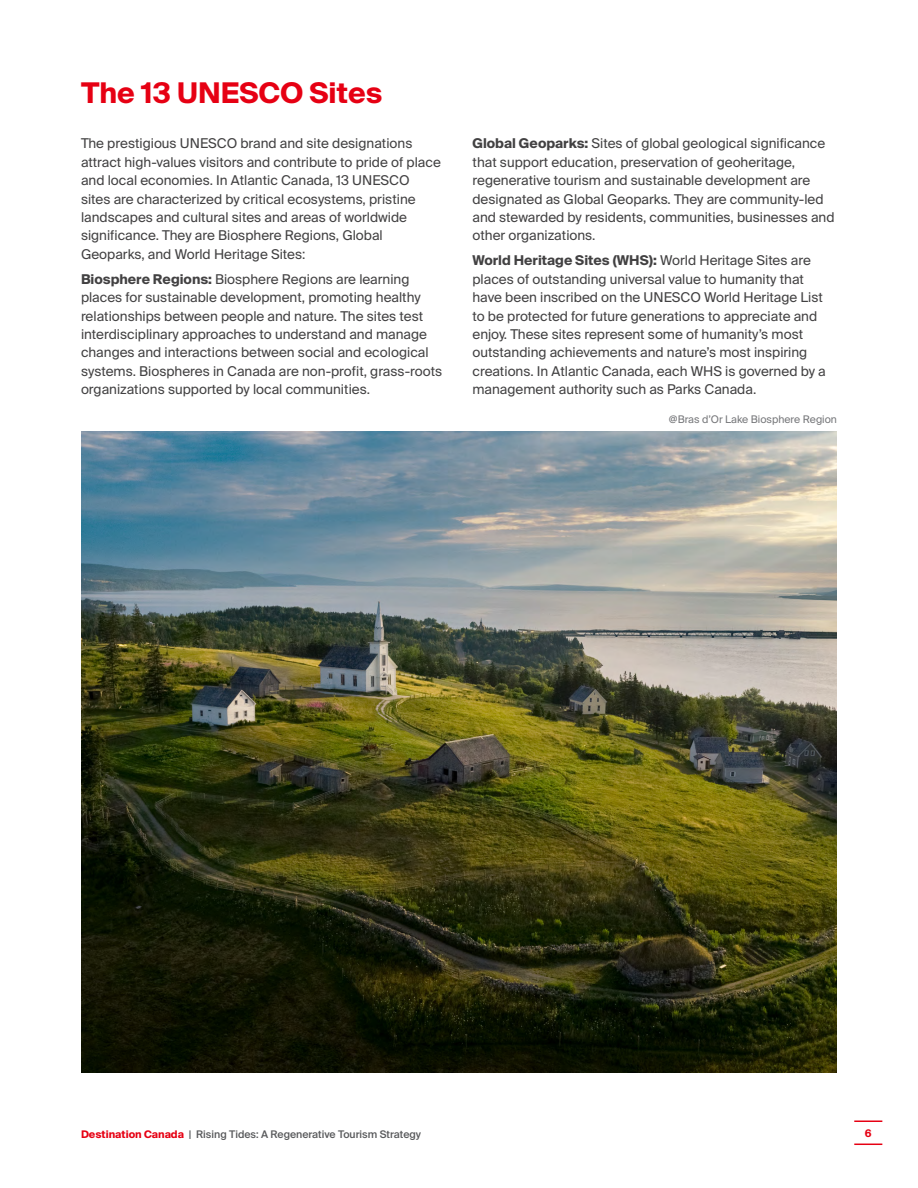
<style>
.page{position:relative;width:918px;height:1188px;background:#fff}
.page>*{position:absolute;margin:0;border:0;box-sizing:border-box;transform-origin:0 0}
.t1{font:700 28.5px "Suisse Intl";color:#e60013}
.t2{font:13.5px/18.3px "Suisse Intl";color:#424142}
.t3{font:500 10.5px "Suisse Intl";color:#58595b}
.t4{font:10.5px "Suisse Intl";color:#77787b}
.t5{font:700 10.5px "Suisse Intl";color:#e60013}
.s1{font-weight:700}
.s2{font-weight:700;color:#e60013}
</style>
<div class="page">
<hr style="left:854px;top:1120px;width:28px;height:2px;background:#e60013">
<svg style="left:854px;top:1144px;width:28px;height:1px"></svg>
<img style="left:81px;top:431px;width:756px;height:641px">
<h1 class="t1" style="left:81px;top:77px;width:303px">The 13 UNESCO Sites</h1>
<p class="t2" style="left:81px;top:135px;width:361px">The prestigious UNESCO brand and site designations attract high-values visitors and contribute to pride of place and local economies. In Atlantic Canada, 13 UNESCO sites are characterized by critical ecosystems, pristine landscapes and cultural sites and areas of worldwide significance. They are Biosphere Regions, Global Geoparks, and World Heritage Sites:</p>
<p class="t2" style="left:81px;top:270px;width:363px"><span class="s1">Biosphere Regions:</span> Biosphere Regions are learning places for sustainable development, promoting healthy relationships between people and nature. The sites test interdisciplinary approaches to understand and manage changes and interactions between social and ecological systems. Biospheres in Canada are non-profit, grass-roots organizations supported by local communities.</p>
<p class="t2" style="left:472px;top:135px;width:364px"><span class="s1">Global Geoparks:</span> Sites of global geological significance that support education, preservation of geoheritage, regenerative tourism and sustainable development are designated as Global Geoparks. They are community-led and stewarded by residents, communities, businesses and other organizations.</p>
<p class="t2" style="left:472px;top:252px;width:355px"><span class="s1">World Heritage Sites (WHS):</span> World Heritage Sites are places of outstanding universal value to humanity that have been inscribed on the UNESCO World Heritage List to be protected for future generations to appreciate and enjoy. These sites represent some of humanity’s most outstanding achievements and nature’s most inspiring creations. In Atlantic Canada, each WHS is governed by a management authority such as Parks Canada.</p>
<p class="t4" style="left:669px;top:413px;width:170px">@Bras d’Or Lake Biosphere Region</p>
<p class="t3" style="left:81px;top:1128px;width:342px"><span class="s2">Destination Canada</span> | Rising Tides: A Regenerative Tourism Strategy</p>
<p class="t5" style="left:865px;top:1127px;width:8px">6</p>
</div>
